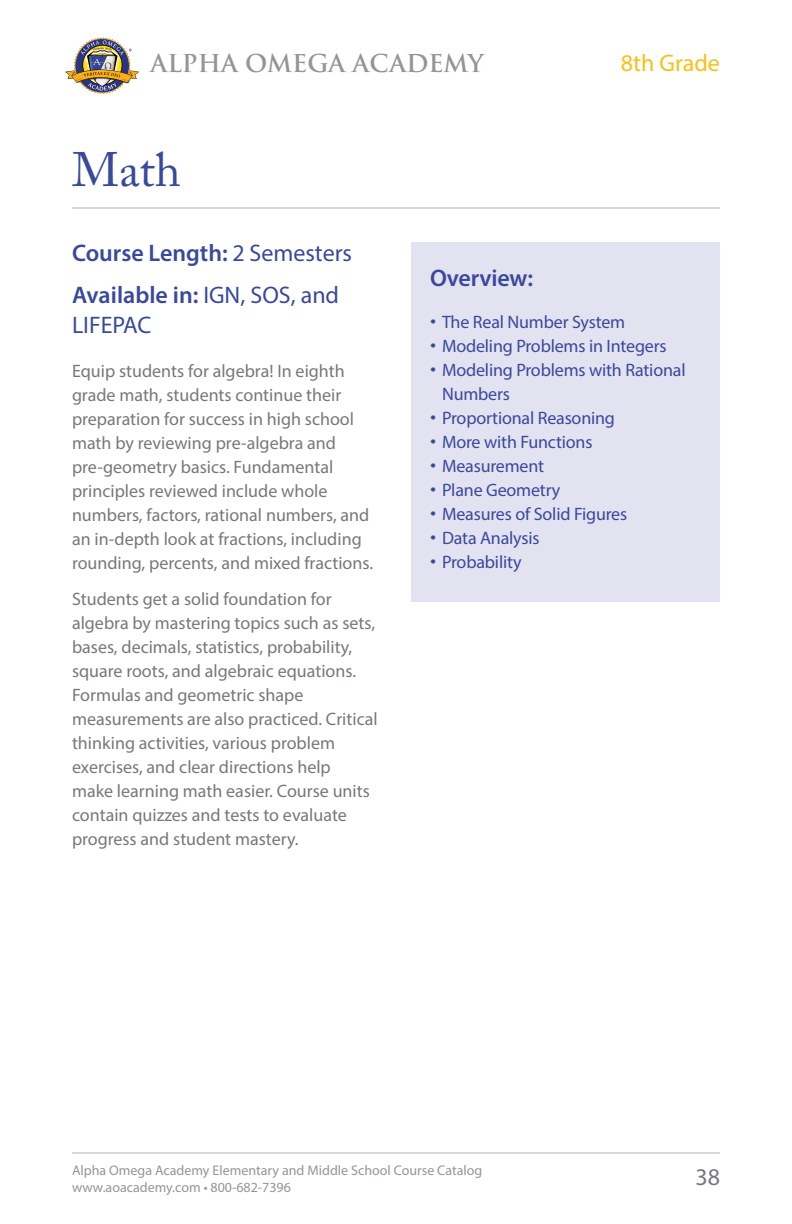
<style>
.page{position:relative;width:792px;height:1224px;background:#fff}
.page>*{position:absolute;margin:0;border:0;box-sizing:border-box;transform-origin:0 0}
.t1{font:48px "Adobe Caslon Pro";color:#39499b}
.t2{font:600 24px/42px "Myriad Pro";color:#39499b}
.t3{font:700 24px "Trajan";color:#939598}
.t4{font:24px "Myriad Pro";color:#febe14}
.t5{font:24px "Myriad Pro";color:#39499b}
.t6{font:24px "Myriad Pro";color:#77787b}
.t7{font:18px/24px "Myriad Pro";color:#77787b}
.t8{font:18px/24px "Myriad Pro";letter-spacing:-.01em;color:#39499b}
.t9{font:14px/16.8px "Myriad Pro";color:#939598}
.s1{font-weight:400}
.s2{font-family:"Adobe Caslon Pro"}
</style>
<div class="page">
<hr style="left:72px;top:208px;width:648px;height:1px;background:#b1b4b6">
<hr style="left:72px;top:1153px;width:648px;height:1px;background:#b1b4b6">
<img style="left:65px;top:37px;width:74px;height:57px">
<div style="left:411px;top:242px;width:309px;height:360px;background:#e3e2f1"></div>
<h2 class="t3" style="left:151px;top:48px;width:335px">ALPHA OMEGA ACADEMY</h2>
<h1 class="t1" style="left:72px;top:141px;width:110px">Math</h1>
<h2 class="t4" style="left:621px;top:48px;width:101px">8th Grade</h2>
<h2 class="t2" style="left:72px;top:231px;width:282px">Course Length: <span class="s1">2 Semesters<br></span>Available in: <span class="s1">IGN, SOS, and</span></h2>
<h2 class="t5" style="left:72px;top:310px;width:81px">LIFEPAC</h2>
<p class="t7" style="left:72px;top:359px;width:303px">Equip students for algebra! In eighth grade math, students continue their preparation for success in high school math by reviewing pre-algebra and pre-geometry basics. Fundamental principles reviewed include whole numbers, factors, rational numbers, and an in-depth look at fractions, including rounding, percents, and mixed fractions.</p>
<p class="t7" style="left:72px;top:587px;width:307px">Students get a solid foundation for algebra by mastering topics such as sets, bases, decimals, statistics, probability, square roots, and algebraic equations.<br>Formulas and geometric shape measurements are also practiced. Critical thinking activities, various problem exercises, and clear directions help<br>make learning math easier. Course units contain quizzes and tests to evaluate progress and student mastery.</p>
<h2 class="t2" style="left:430px;top:256px;width:105px">Overview:</h2>
<p class="t8" style="left:430px;top:309px;width:197px"><span class="s2">•</span> The Real Number System</p>
<p class="t8" style="left:430px;top:333px;width:238px"><span class="s2">•</span> Modeling Problems in Integers</p>
<p class="t8" style="left:442px;top:357px;width:245px;text-indent:-12px"><span class="s2">•</span> Modeling Problems with Rational<br>Numbers</p>
<p class="t8" style="left:430px;top:405px;width:187px"><span class="s2">•</span> Proportional Reasoning</p>
<p class="t8" style="left:430px;top:429px;width:164px"><span class="s2">•</span> More with Functions</p>
<p class="t8" style="left:430px;top:453px;width:116px"><span class="s2">•</span> Measurement</p>
<p class="t8" style="left:430px;top:477px;width:132px"><span class="s2">•</span> Plane Geometry</p>
<p class="t8" style="left:430px;top:501px;width:199px"><span class="s2">•</span> Measures of Solid Figures</p>
<p class="t8" style="left:430px;top:525px;width:111px"><span class="s2">•</span> Data Analysis</p>
<p class="t8" style="left:430px;top:549px;width:93px"><span class="s2">•</span> Probability</p>
<p class="t9" style="left:72px;top:1162px;width:412px">Alpha Omega Academy Elementary and Middle School Course Catalog www.aoacademy.com • 800-682-7396</p>
<h2 class="t6" style="left:695px;top:1162px;width:26px">38</h2>
</div>
